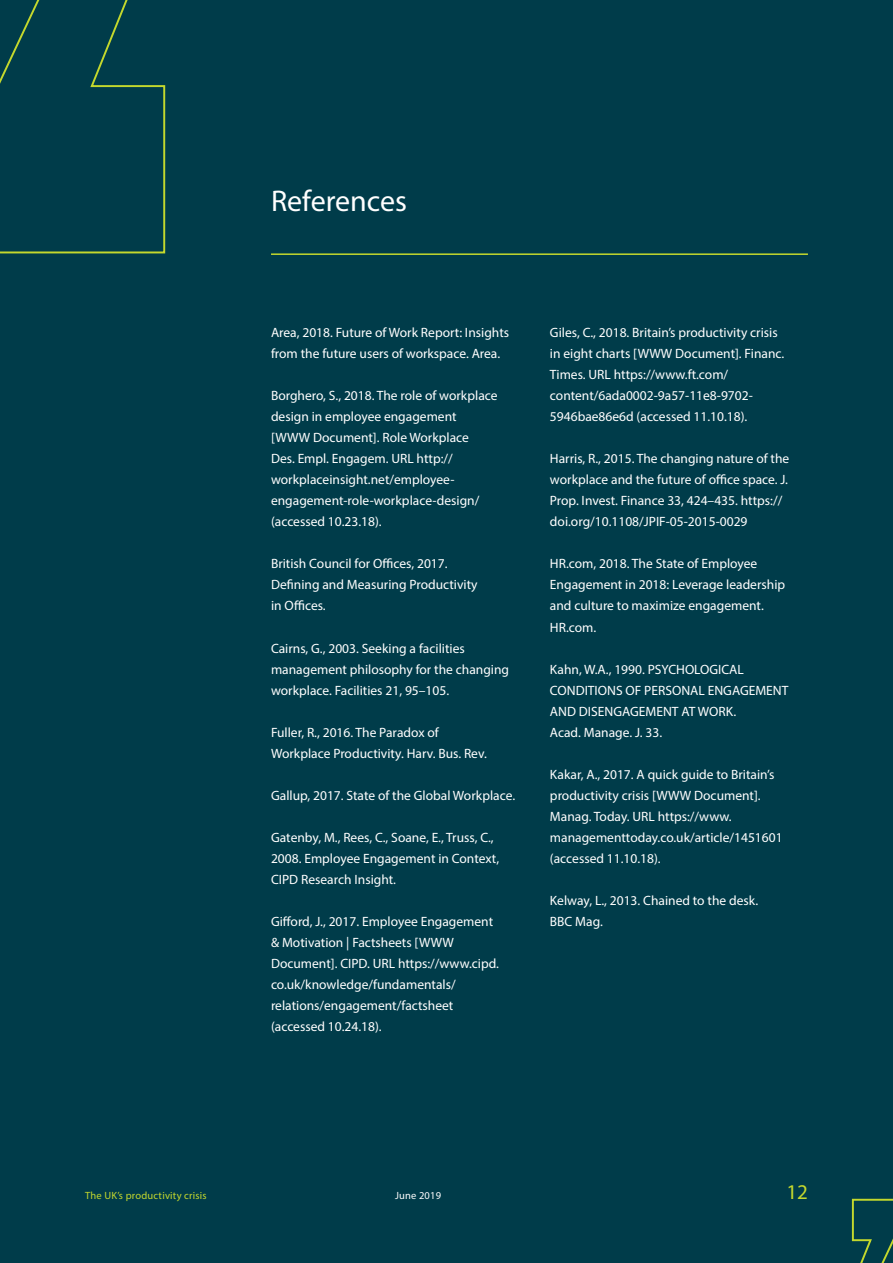
<style>
.page{position:relative;width:893px;height:1263px;background:#003c4a}
.page>*{position:absolute;margin:0;border:0;box-sizing:border-box;transform-origin:0 0}
.title_-_small_w__par{font:30px "Myriad Pro";color:#fff}
.t1{font:21px "Myriad Pro";color:#c4d82d}
.body_copy{font:13.5px/21px "Myriad Pro";color:#fff}
.t2{font:10.5px "Myriad Pro";letter-spacing:.02em;color:#c4d82d}
.t3{font:10.5px "Myriad Pro";letter-spacing:.02em;color:#fff}
</style>
<div class="page">
<svg style="left:851px;top:1198px;width:42px;height:65px"></svg>
<svg style="left:0;top:0;width:166px;height:254px"></svg>
<hr style="left:271px;top:253px;width:537px;height:2px;background:#c4d82d">
<p class="title_-_small_w__par" style="left:271px;top:183px;width:138px">References</p>
<p class="body_copy" style="left:271px;top:322px;width:240px">Area, 2018. Future of Work Report: Insights from the future users of workspace. Area.</p>
<p class="body_copy" style="left:271px;top:385px;width:228px">Borghero, S., 2018. The role of workplace design in employee engagement [WWW Document]. Role Workplace<br>Des. Empl. Engagem. URL http:// workplaceinsight.net/employee&shy;engagement-role-workplace-design/ (accessed 10.23.18).</p>
<p class="body_copy" style="left:271px;top:553px;width:208px">British Council for Offices, 2017.<br>Defining and Measuring Productivity in Offices.</p>
<p class="body_copy" style="left:271px;top:637px;width:240px">Cairns, G., 2003. Seeking a facilities management philosophy for the changing workplace. Facilities 21, 95–105.</p>
<p class="body_copy" style="left:271px;top:721px;width:217px">Fuller, R., 2016. The Paradox of<br>Workplace Productivity. Harv. Bus. Rev.</p>
<p class="body_copy" style="left:271px;top:784px;width:246px">Gallup, 2017. State of the Global Workplace.</p>
<p class="body_copy" style="left:271px;top:826px;width:230px">Gatenby, M., Rees, C., Soane, E., Truss, C.,<br>2008. Employee Engagement in Context,<br>CIPD Research Insight.</p>
<p class="body_copy" style="left:271px;top:910px;width:230px">Gifford, J., 2017. Employee Engagement &amp; Motivation | Factsheets [WWW Document]. CIPD. URL https://www.cipd. co.uk/knowledge/fundamentals/ relations/engagement/factsheet (accessed 10.24.18).</p>
<p class="body_copy" style="left:550px;top:322px;width:236px">Giles, C., 2018. Britain’s productivity crisis in eight charts [WWW Document]. Financ.<br>Times. URL https://www.ft.com/ content/6ada0002-9a57-11e8-9702- 5946bae86e6d (accessed 11.10.18).</p>
<p class="body_copy" style="left:550px;top:448px;width:241px">Harris, R., 2015. The changing nature of the workplace and the future of office space. J.<br>Prop. Invest. Finance 33, 424–435. https:// doi.org/10.1108/JPIF-05-2015-0029</p>
<p class="body_copy" style="left:550px;top:553px;width:237px">HR.com, 2018. The State of Employee<br>Engagement in 2018: Leverage leadership and culture to maximize engagement.<br>HR.com.</p>
<p class="body_copy" style="left:550px;top:658px;width:240px">Kahn, W.A., 1990. PSYCHOLOGICAL<br>CONDITIONS OF PERSONAL ENGAGEMENT<br>AND DISENGAGEMENT AT WORK.<br>Acad. Manage. J. 33.</p>
<p class="body_copy" style="left:550px;top:763px;width:234px">Kakar, A., 2017. A quick guide to Britain’s productivity crisis [WWW Document].<br>Manag. Today. URL https://www. managementtoday.co.uk/article/1451601 (accessed 11.10.18).</p>
<p class="body_copy" style="left:550px;top:889px;width:210px">Kelway, L., 2013. Chained to the desk.<br>BBC Mag.</p>
<p class="t2" style="left:85px;top:1188px;width:123px">The UK’s productivity crisis</p>
<p class="t3" style="left:395px;top:1188px;width:48px">June 2019</p>
<h2 class="t1" style="left:786px;top:1178px;width:23px">12</h2>
</div>
